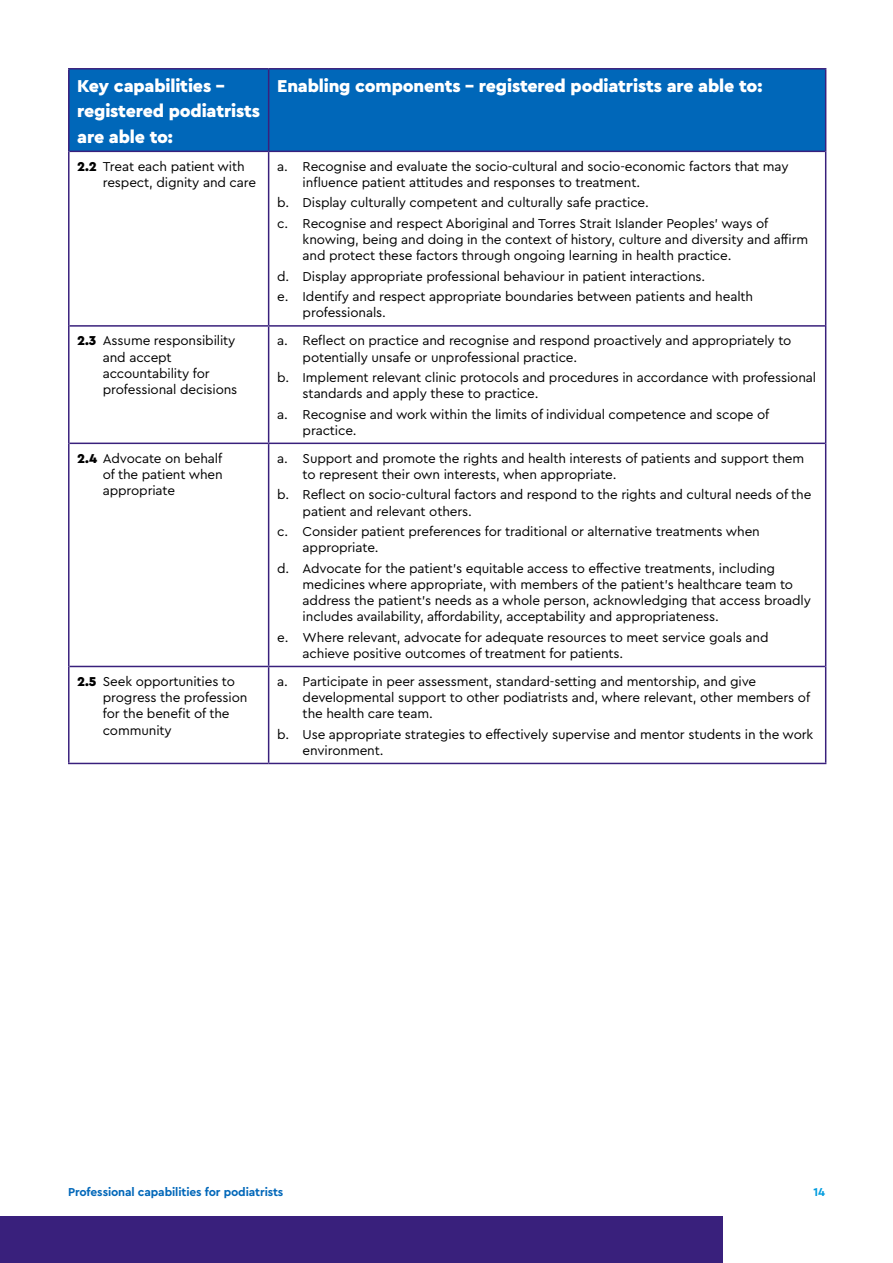
<style>
.page{position:relative;width:893px;height:1263px;background:#fff}
.page>*{position:absolute;margin:0;border:0;box-sizing:border-box;transform-origin:0 0}
.t1{font:900 18px/25.5px "Cera Pro";letter-spacing:-.01em;color:#fff}
.t2{font:13.5px/16.2px "Cera Pro";letter-spacing:-.01em;color:#000}
.t3{font:700 12px "Cera Pro";letter-spacing:-.01em;color:#0067b9}
.t4{font:700 12px "Cera Pro";color:#009cde}
.s1{font-weight:900}
</style>
<div class="page">
<div style="left:0;top:1216px;width:723px;height:47px;background:#39207c"></div>
<div style="left:70px;top:70px;width:755px;height:81px;background:#0067b9"></div>
<hr style="left:68px;top:68px;width:201px;height:2px;background:#39207c">
<hr style="left:68px;top:70px;width:2px;height:81px;background:#39207c">
<hr style="left:269px;top:68px;width:557px;height:2px;background:#39207c">
<hr style="left:825px;top:70px;width:1px;height:81px;background:#39207c">
<hr style="left:68px;top:151px;width:2px;height:175px;background:#39207c">
<hr style="left:825px;top:151px;width:1px;height:175px;background:#39207c">
<hr style="left:68px;top:326px;width:2px;height:117px;background:#39207c">
<hr style="left:825px;top:326px;width:1px;height:117px;background:#39207c">
<hr style="left:68px;top:443px;width:2px;height:223px;background:#39207c">
<hr style="left:825px;top:443px;width:1px;height:223px;background:#39207c">
<hr style="left:68px;top:666px;width:2px;height:97px;background:#39207c">
<hr style="left:825px;top:666px;width:1px;height:97px;background:#39207c">
<hr style="left:68px;top:763px;width:201px;height:1px;background:#39207c">
<hr style="left:269px;top:763px;width:557px;height:1px;background:#39207c">
<hr style="left:268px;top:70px;width:1px;height:81px;background:#39207c">
<hr style="left:70px;top:151px;width:199px;height:1px;background:#39207c">
<hr style="left:269px;top:151px;width:556px;height:1px;background:#39207c">
<hr style="left:268px;top:152px;width:1px;height:173px;background:#39207c">
<hr style="left:70px;top:325px;width:199px;height:2px;background:#39207c">
<hr style="left:269px;top:325px;width:556px;height:2px;background:#39207c">
<hr style="left:268px;top:327px;width:1px;height:116px;background:#39207c">
<hr style="left:70px;top:443px;width:199px;height:1px;background:#39207c">
<hr style="left:269px;top:443px;width:556px;height:1px;background:#39207c">
<hr style="left:268px;top:444px;width:1px;height:222px;background:#39207c">
<hr style="left:70px;top:666px;width:199px;height:1px;background:#39207c">
<hr style="left:269px;top:666px;width:556px;height:1px;background:#39207c">
<hr style="left:268px;top:667px;width:1px;height:96px;background:#39207c">
<h1 class="t1" style="left:77px;top:72px;width:184px">Key capabilities – registered podiatrists are able to:</h1>
<h1 class="t1" style="left:277px;top:72px;width:487px">Enabling components – registered podiatrists are able to:</h1>
<p class="t2" style="left:103px;top:158px;width:155px;text-indent:-26px"><span class="s1">2.2</span> Treat each patient with respect, dignity and care</p>
<p class="t2" style="left:303px;top:158px;width:488px;text-indent:-26px">a. Recognise and evaluate the socio-cultural and socio-economic factors that may influence patient attitudes and responses to treatment.</p>
<p class="t2" style="left:277px;top:192px;width:493px;line-height:20.4px">b. Display culturally competent and culturally safe practice.<br>c. Recognise and respect Aboriginal and Torres Strait Islander Peoples’ ways of</p>
<p class="t2" style="left:303px;top:231px;width:507px">knowing, being and doing in the context of history, culture and diversity and affirm and protect these factors through ongoing learning in health practice.</p>
<p class="t2" style="left:277px;top:265px;width:478px;line-height:20.4px">d. Display appropriate professional behaviour in patient interactions.<br>e. Identify and respect appropriate boundaries between patients and health</p>
<p class="t2" style="left:303px;top:304px;width:85px">professionals.</p>
<p class="t2" style="left:103px;top:332px;width:136px;text-indent:-26px"><span class="s1">2.3</span> Assume responsibility and accept accountability for professional decisions</p>
<p class="t2" style="left:303px;top:332px;width:490px;text-indent:-26px">a. Reflect on practice and recognise and respond proactively and appropriately to potentially unsafe or unprofessional practice.</p>
<p class="t2" style="left:303px;top:369px;width:515px;text-indent:-26px">b. Implement relevant clinic protocols and procedures in accordance with professional standards and apply these to practice.</p>
<p class="t2" style="left:303px;top:405px;width:468px;text-indent:-26px">a. Recognise and work within the limits of individual competence and scope of practice.</p>
<p class="t2" style="left:103px;top:449px;width:122px;text-align:justify;text-indent:-26px"><span class="s1">2.4</span> Advocate on behalf of the patient when appropriate</p>
<p class="t2" style="left:303px;top:449px;width:503px;text-indent:-26px">a. Support and promote the rights and health interests of patients and support them to represent their own interests, when appropriate.</p>
<p class="t2" style="left:303px;top:486px;width:510px;text-indent:-26px">b. Reflect on socio-cultural factors and respond to the rights and cultural needs of the patient and relevant others.</p>
<p class="t2" style="left:303px;top:523px;width:459px;text-indent:-26px">c. Consider patient preferences for traditional or alternative treatments when appropriate.</p>
<p class="t2" style="left:303px;top:559px;width:510px;text-indent:-26px">d. Advocate for the patient’s equitable access to effective treatments, including medicines where appropriate, with members of the patient’s healthcare team to address the patient’s needs as a whole person, acknowledging that access broadly includes availability, affordability, acceptability and appropriateness.</p>
<p class="t2" style="left:303px;top:628px;width:467px;text-indent:-26px">e. Where relevant, advocate for adequate resources to meet service goals and achieve positive outcomes of treatment for patients.</p>
<p class="t2" style="left:103px;top:673px;width:146px;text-indent:-26px"><span class="s1">2.5</span> Seek opportunities to progress the profession for the benefit of the community</p>
<p class="t2" style="left:303px;top:673px;width:509px;text-indent:-26px">a. Participate in peer assessment, standard-setting and mentorship, and give developmental support to other podiatrists and, where relevant, other members of the health care team.</p>
<p class="t2" style="left:303px;top:725px;width:512px;text-indent:-26px">b. Use appropriate strategies to effectively supervise and mentor students in the work environment.</p>
<p class="t3" style="left:68px;top:1184px;width:217px">Professional capabilities for podiatrists</p>
<p class="t4" style="left:813px;top:1184px;width:13px">14</p>
</div>
